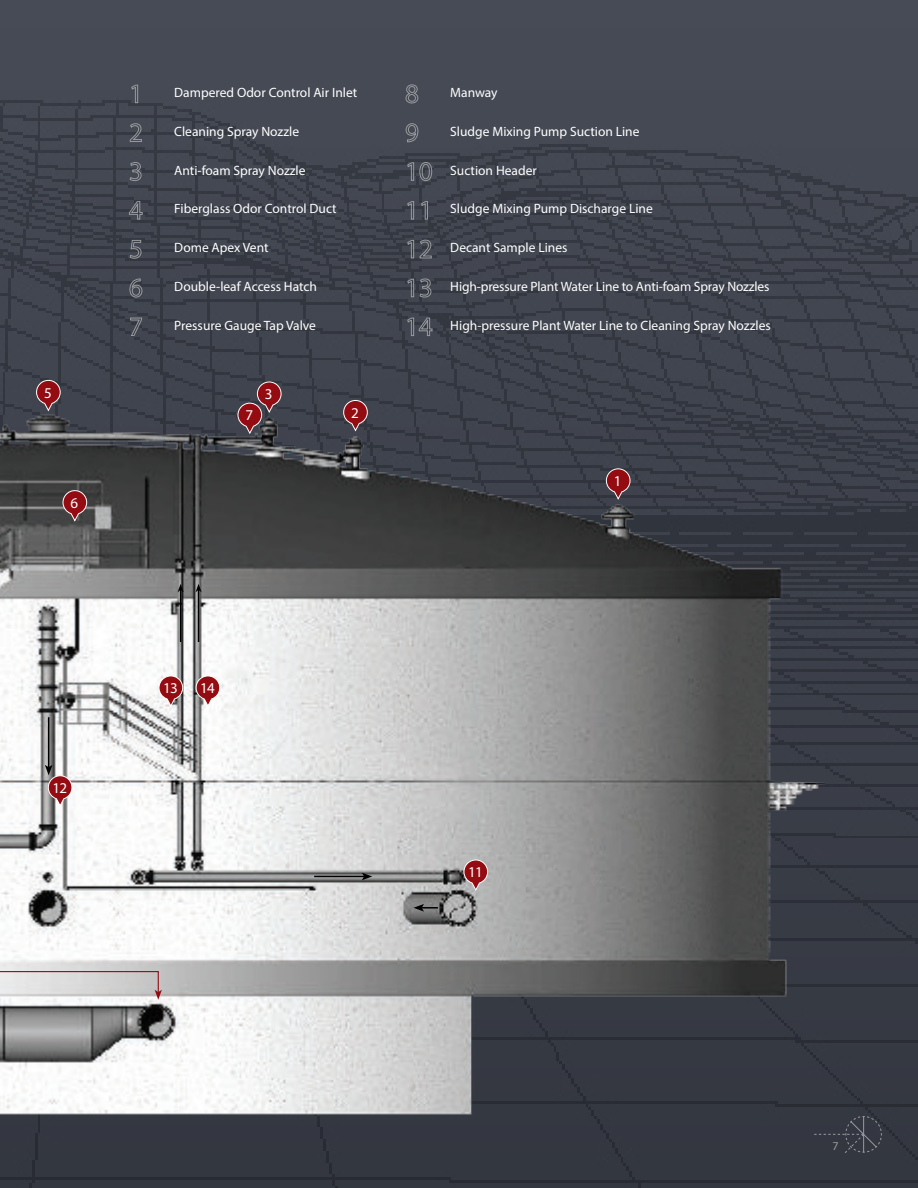
<style>
.page{position:relative;width:918px;height:1188px;background:#fff}
.page>*{position:absolute;margin:0;border:0;box-sizing:border-box;transform-origin:0 0}
.t1{font:15px "Myriad Pro";letter-spacing:-.05em;color:#fff}
.t2{font:13.5px "Myriad Pro";color:#fff}
.t3{font:12px "Myriad Pro";color:#989a9d}
.s1{font-size:27px;color:#989a9d}
</style>
<div class="page">
<div style="left:0;top:0;width:918px;height:1188px;background:linear-gradient(to bottom,#434751,#31343d)"></div>
<img style="left:0;top:391px;width:845px;height:740px">
<svg style="left:606px;top:468px;width:25px;height:32px"></svg>
<svg style="left:62px;top:490px;width:25px;height:32px"></svg>
<svg style="left:463px;top:859px;width:25px;height:33px"></svg>
<svg style="left:195px;top:675px;width:26px;height:33px"></svg>
<svg style="left:158px;top:675px;width:25px;height:33px"></svg>
<svg style="left:237px;top:381px;width:45px;height:54px;background:#693c43"></svg>
<svg style="left:36px;top:380px;width:25px;height:32px"></svg>
<svg style="left:343px;top:400px;width:25px;height:32px"></svg>
<svg style="left:0;top:970px;width:162px;height:30px;background:#d7d0d0"></svg>
<svg style="left:414px;top:904px;width:24px;height:8px"></svg>
<hr style="left:314px;top:876px;width:50px;height:1px;background:#000">
<svg style="left:362px;top:873px;width:10px;height:7px"></svg>
<hr style="left:198px;top:590px;width:1px;height:52px;background:#000">
<svg style="left:195px;top:584px;width:7px;height:8px"></svg>
<hr style="left:180px;top:590px;width:1px;height:52px;background:#000">
<svg style="left:178px;top:584px;width:6px;height:8px"></svg>
<hr style="left:48px;top:717px;width:1px;height:50px;background:#000">
<svg style="left:45px;top:765px;width:28px;height:42px"></svg>
<svg style="left:814px;top:1116px;width:68px;height:38px;background:#393d46"></svg>
<p class="t1" style="left:44px;top:386px;width:9px">5</p>
<p class="t1" style="left:71px;top:497px;width:9px">6</p>
<p class="t2" style="left:129px;top:87px;width:230px"><span class="s1">1</span> Dampered Odor Control Air Inlet</p>
<p class="t2" style="left:129px;top:126px;width:172px"><span class="s1">2</span> Cleaning Spray Nozzle</p>
<p class="t2" style="left:129px;top:165px;width:178px"><span class="s1">3</span> Anti-foam Spray Nozzle</p>
<p class="t2" style="left:129px;top:203px;width:209px"><span class="s1">4</span> Fiberglass Odor Control Duct</p>
<p class="t2" style="left:129px;top:242px;width:141px"><span class="s1">5</span> Dome Apex Vent</p>
<p class="t2" style="left:129px;top:281px;width:190px"><span class="s1">6</span> Double-leaf Access Hatch</p>
<p class="t2" style="left:129px;top:320px;width:189px"><span class="s1">7</span> Pressure Gauge Tap Valve</p>
<p class="t1" style="left:246px;top:409px;width:9px">7</p>
<p class="t1" style="left:265px;top:388px;width:9px">3</p>
<p class="t1" style="left:351px;top:407px;width:9px">2</p>
<p class="t2" style="left:405px;top:87px;width:94px"><span class="s1">8</span> Manway</p>
<p class="t2" style="left:405px;top:126px;width:236px"><span class="s1">9</span> Sludge Mixing Pump Suction Line</p>
<p class="t2" style="left:405px;top:165px;width:133px"><span class="s1">10</span> Suction Header</p>
<p class="t2" style="left:405px;top:203px;width:249px"><span class="s1">11</span> Sludge Mixing Pump Discharge Line</p>
<p class="t2" style="left:405px;top:242px;width:164px"><span class="s1">12</span> Decant Sample Lines</p>
<p class="t2" style="left:405px;top:281px;width:366px"><span class="s1">13</span> High-pressure Plant Water Line to Anti-foam Spray Nozzles</p>
<p class="t2" style="left:405px;top:320px;width:367px"><span class="s1">14</span> High-pressure Plant Water Line to Cleaning Spray Nozzles</p>
<p class="t1" style="left:614px;top:475px;width:9px">1</p>
<p class="t1" style="left:52px;top:782px;width:16px">12</p>
<p class="t1" style="left:163px;top:682px;width:16px">13</p>
<p class="t1" style="left:200px;top:682px;width:16px">14</p>
<p class="t1" style="left:468px;top:866px;width:16px">11</p>
<p class="t3" style="left:832px;top:1141px;width:8px">7</p>
</div>
